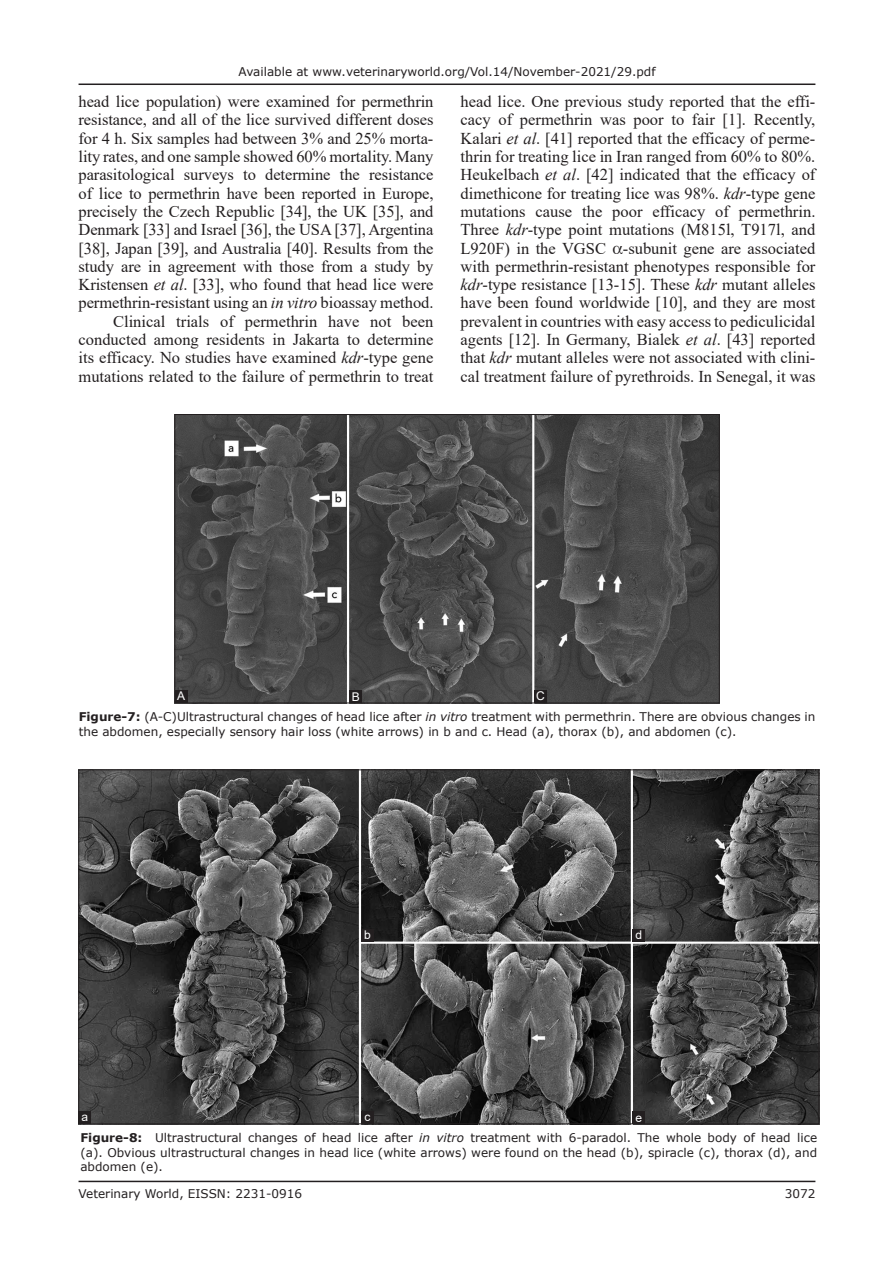
<style>
.page{position:relative;width:894px;height:1263px;background:#fff}
.page>*{position:absolute;margin:0;border:0;box-sizing:border-box;transform-origin:0 0}
.TX{font:16.5px/18.3px "Times New Roman";color:#231f20;text-align:justify}
.FGC{font:12px/14.5px "Verdana";color:#231f20}
.LABEL{font:12px "Arial";color:#fff}
.s1{font-style:italic}
.s2{font-weight:700}
</style>
<div class="page">
<hr style="left:78px;top:1180px;width:737px;height:2px;background:#231f20">
<hr style="left:78px;top:83px;width:737px;height:2px;background:#231f20">
<img style="left:176px;top:416px;width:541px;height:285px">
<div style="left:174px;top:414px;width:545px;height:289px;border:1px solid #231f20"></div>
<div style="left:534px;top:690px;width:13px;height:13px;background:#231f20"></div>
<div style="left:349px;top:690px;width:13px;height:13px;background:#231f20"></div>
<div style="left:175px;top:690px;width:12px;height:13px;background:#231f20"></div>
<img style="left:80px;top:771px;width:736px;height:351px">
<div style="left:632px;top:928px;width:13px;height:13px;background:#231f20"></div>
<div style="left:632px;top:1111px;width:13px;height:13px;background:#231f20"></div>
<div style="left:361px;top:1111px;width:12px;height:12px;background:#231f20"></div>
<div style="left:361px;top:928px;width:13px;height:13px;background:#231f20"></div>
<div style="left:78px;top:1111px;width:13px;height:13px;background:#231f20"></div>
<p class="FGC" style="left:238px;top:64px;width:418px">Available at www.veterinaryworld.org/Vol.14/November-2021/29.pdf</p>
<p class="TX" style="left:78px;top:92px;width:356px">head lice population) were examined for permethrin resistance, and all of the lice survived different doses for 4 h. Six samples had between 3% and 25% morta&shy;lity rates, and one sample showed 60% mortality. Many parasitological surveys to determine the resistance of lice to permethrin have been reported in Europe, precisely the Czech Republic [34], the UK [35], and Denmark [33] and Israel [36], the USA [37], Argentina [38], Japan [39], and Australia [40]. Results from the study are in agreement with those from a study by Kristensen <span class="s1">et al</span>. [33], who found that head lice were permethrin-resistant using an <span class="s1">in vitro</span> bioassay method.</p>
<p class="TX" style="left:78px;top:311px;width:356px;text-indent:34px">Clinical trials of permethrin have not been conducted among residents in Jakarta to determine its efficacy. No studies have examined <span class="s1">kdr</span>-type gene mutations related to the failure of permethrin to treat</p>
<p class="TX" style="left:460px;top:92px;width:356px">head lice. One previous study reported that the effi&shy;cacy of permethrin was poor to fair [1]. Recently, Kalari <span class="s1">et al</span>. [41] reported that the efficacy of perme&shy;thrin for treating lice in Iran ranged from 60% to 80%.<br>Heukelbach <span class="s1">et al</span>. [42] indicated that the efficacy of dimethicone for treating lice was 98%. <span class="s1">kdr</span>-type gene mutations cause the poor efficacy of permethrin.<br>Three <span class="s1">kdr</span>-type point mutations (M815l, T917l, and L920F) in the VGSC -subunit gene are associated with permethrin-resistant phenotypes responsible for <span class="s1">kdr</span>-type resistance [13-15]. These <span class="s1">kdr</span> mutant alleles have been found worldwide [10], and they are most prevalent in countries with easy access to pediculicidal agents [12]. In Germany, Bialek <span class="s1">et al</span>. [43] reported that <span class="s1">kdr</span> mutant alleles were not associated with clini&shy;cal treatment failure of pyrethroids. In Senegal, it was</p>
<p class="LABEL" style="left:177px;top:687px;width:10px">A</p>
<p class="LABEL" style="left:351px;top:688px;width:10px">B</p>
<p class="LABEL" style="left:536px;top:687px;width:10px">C</p>
<p class="FGC" style="left:79px;top:709px;width:738px"><span class="s2">Figure-7:</span> (A-C)Ultrastructural changes of head lice after <span class="s1">in vitro</span> treatment with permethrin. There are obvious changes in the abdomen, especially sensory hair loss (white arrows) in b and c. Head (a), thorax (b), and abdomen (c).</p>
<p class="LABEL" style="left:82px;top:1108px;width:8px">a</p>
<p class="LABEL" style="left:364px;top:927px;width:8px">b</p>
<p class="LABEL" style="left:635px;top:927px;width:8px">d</p>
<p class="LABEL" style="left:364px;top:1108px;width:7px">c</p>
<p class="LABEL" style="left:635px;top:1109px;width:8px">e</p>
<p class="FGC" style="left:80px;top:1130px;width:738px;text-align:justify"><span class="s2">Figure-8:</span> Ultrastructural changes of head lice after <span class="s1">in vitro</span> treatment with 6-paradol. The whole body of head lice (a). Obvious ultrastructural changes in head lice (white arrows) were found on the head (b), spiracle (c), thorax (d), and abdomen (e).</p>
<p class="FGC" style="left:78px;top:1186px;width:225px">Veterinary World, EISSN: 2231-0916</p>
<p class="FGC" style="left:784px;top:1186px;width:32px">3072</p>
</div>
